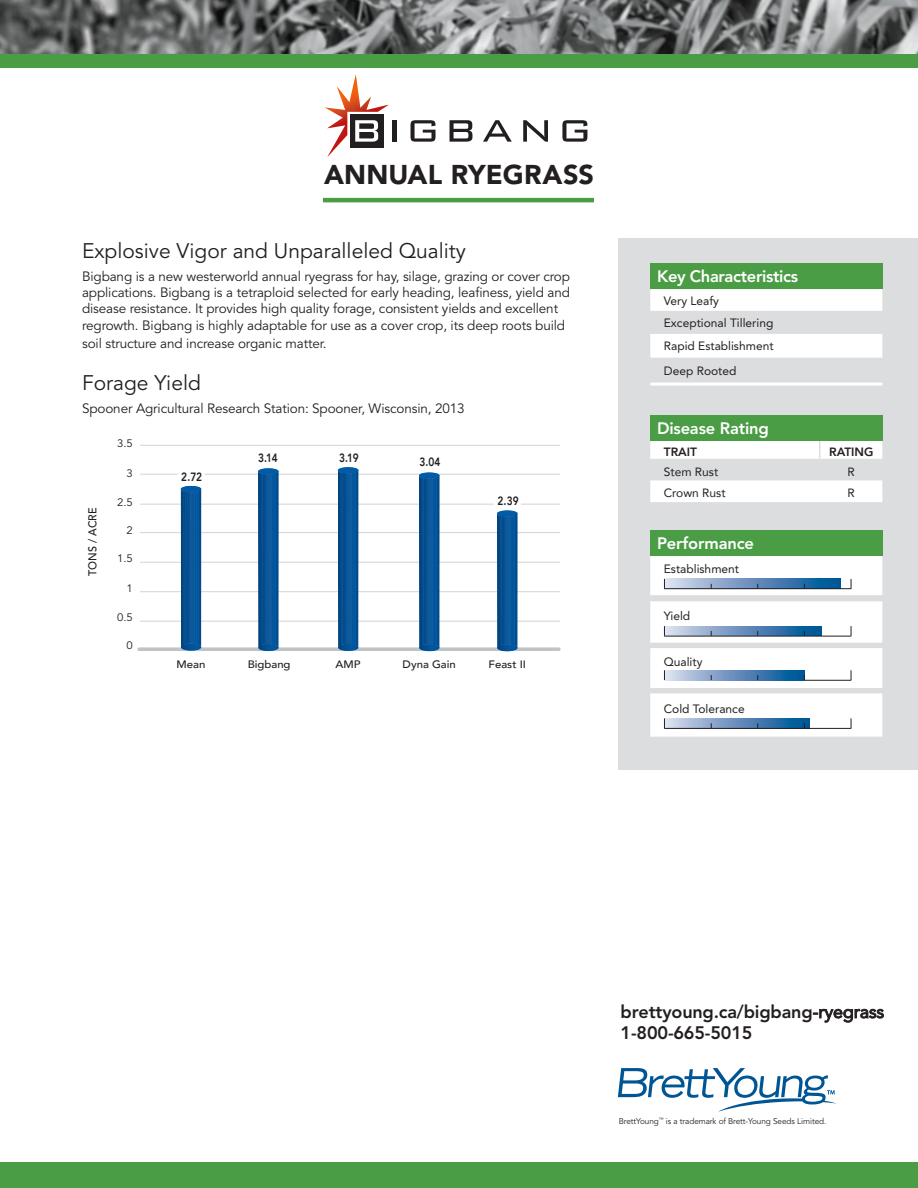
<style>
.page{position:relative;width:918px;height:1188px;background:#fff}
.page>*{position:absolute;margin:0;border:0;box-sizing:border-box;transform-origin:0 0}
.t1{font:900 27px "Avenir LT Std";letter-spacing:.005em;color:#231f20}
.t2{font:21px "Avenir LT Std";color:#231f20}
.t3{font:800 18px/20.9px "Avenir LT Std";letter-spacing:-.01em;color:#231f20}
.t4{font:800 16.5px "Avenir LT Std";letter-spacing:-.01em;color:#fff}
.t5{font:13.5px/16.2px "Avenir LT Std";letter-spacing:-.01em;color:#231f20}
.t6{font:12px/23.4px "Avenir LT Std";color:#231f20}
.t7{font:800 12px "Avenir";color:#231f20;scale:.84 1}
.t8{font:12px "Avenir";color:#231f20}
.t9{font:800 12px "Avenir";color:#231f20}
.t10{font:500 11.4px "Avenir LT Std";color:#231f20;scale:.95 1}
.t11{font:500 10.8px "Avenir";color:#231f20;scale:1.05 1}
.t12{font:10.8px "Avenir LT Std";color:#231f20;scale:1.05 1}
.t13{font:8.25px "Avenir LT Std";letter-spacing:-.01em;color:#231f20}
.s1{font-weight:400}
</style>
<div class="page">
<div style="left:619px;top:238px;width:299px;height:532px;background:#dcdddf"></div>
<svg style="left:650px;top:441px;width:232px;height:61px"></svg>
<svg style="left:650px;top:289px;width:232px;height:69px"></svg>
<hr style="left:650px;top:383px;width:232px;height:3px;background:#fff">
<div style="left:650px;top:530px;width:232px;height:26px;background:#4a9d45"></div>
<div style="left:650px;top:415px;width:232px;height:26px;background:#4a9d45"></div>
<div style="left:650px;top:264px;width:232px;height:25px;background:#4a9d45"></div>
<svg style="left:650px;top:556px;width:232px;height:181px;background:#e1e7ee"></svg>
<svg style="left:139px;top:647px;width:420px;height:4px"></svg>
<hr style="left:140px;top:445px;width:420px;height:1px;background:#d1d2d4">
<hr style="left:140px;top:474px;width:420px;height:1px;background:#d1d2d4">
<hr style="left:140px;top:504px;width:420px;height:1px;background:#d1d2d4">
<hr style="left:140px;top:562px;width:420px;height:1px;background:#d1d2d4">
<hr style="left:140px;top:532px;width:420px;height:1px;background:#d1d2d4">
<hr style="left:140px;top:591px;width:420px;height:1px;background:#d1d2d4">
<hr style="left:140px;top:621px;width:420px;height:1px;background:#d1d2d4">
<div style="left:178px;top:469px;width:26px;height:12px;background:#fff"></div>
<svg style="left:181px;top:486px;width:21px;height:165px;background:#115999"></svg>
<svg style="left:419px;top:472px;width:21px;height:179px;background:#0e5797"></svg>
<div style="left:494px;top:496px;width:26px;height:12px;background:#fff"></div>
<svg style="left:497px;top:510px;width:22px;height:141px;background:#195f9c"></svg>
<svg style="left:338px;top:467px;width:21px;height:184px;background:#0f5898"></svg>
<svg style="left:258px;top:468px;width:22px;height:183px;background:#195f9c"></svg>
<div style="left:0;top:1162px;width:918px;height:26px;background:#4a9d45"></div>
<img style="left:0;top:0;width:918px;height:54px">
<div style="left:0;top:54px;width:918px;height:13px;background:#4a9d45"></div>
<svg style="left:618px;top:1068px;width:218px;height:44px"></svg>
<hr style="left:323px;top:198px;width:271px;height:4px;background:#4a9d45">
<hr style="left:392px;top:120px;width:4px;height:22px;background:#231f20">
<svg style="left:411px;top:120px;width:25px;height:22px"></svg>
<svg style="left:450px;top:120px;width:22px;height:22px"></svg>
<svg style="left:483px;top:120px;width:29px;height:22px"></svg>
<svg style="left:523px;top:120px;width:25px;height:22px"></svg>
<svg style="left:562px;top:120px;width:25px;height:22px"></svg>
<svg style="left:325px;top:74px;width:64px;height:83px"></svg>
<h1 class="t1" style="left:324px;top:158px;width:271px">ANNUAL RYEGRASS</h1>
<h2 class="t2" style="left:82px;top:239px;width:385px">Explosive Vigor and Unparalleled Quality</h2>
<p class="t5" style="left:82px;top:269px;width:489px">Bigbang is a new westerworld annual ryegrass for hay, silage, grazing or cover crop applications. Bigbang is a tetraploid selected for early heading, leafiness, yield and disease resistance. It provides high quality forage, consistent yields and excellent regrowth. Bigbang is highly adaptable for use as a cover crop, its deep roots build</p>
<p class="t5" style="left:82px;top:335px;width:246px">soil structure and increase organic matter.</p>
<h2 class="t2" style="left:82px;top:371px;width:120px">Forage Yield</h2>
<p class="t5" style="left:82px;top:400px;width:384px">Spooner Agricultural Research Station: Spooner, Wisconsin, 2013</p>
<p class="t10" style="left:86px;top:576px;width:73px;rotate:-90deg">TONS / ACRE</p>
<p class="t12" style="left:117px;top:437px;width:17px">3.5</p>
<p class="t12" style="left:127px;top:467px;width:8px">3</p>
<p class="t12" style="left:117px;top:496px;width:17px">2.5</p>
<p class="t12" style="left:127px;top:524px;width:8px">2</p>
<p class="t12" style="left:117px;top:552px;width:17px">1.5</p>
<p class="t12" style="left:127px;top:582px;width:8px">1</p>
<p class="t12" style="left:117px;top:611px;width:17px">0.5</p>
<p class="t12" style="left:127px;top:639px;width:8px">0</p>
<p class="t7" style="left:181px;top:467px;width:26px">2.72</p>
<p class="t7" style="left:258px;top:448px;width:25px">3.14</p>
<p class="t7" style="left:339px;top:448px;width:25px">3.19</p>
<p class="t7" style="left:419px;top:453px;width:27px">3.04</p>
<p class="t7" style="left:497px;top:491px;width:27px">2.39</p>
<p class="t11" style="left:177px;top:655px;width:29px">Mean</p>
<p class="t11" style="left:248px;top:655px;width:42px">Bigbang</p>
<p class="t11" style="left:336px;top:655px;width:25px">AMP</p>
<p class="t11" style="left:403px;top:655px;width:52px">Dyna Gain</p>
<p class="t11" style="left:489px;top:655px;width:37px">Feast II</p>
<p class="t4" style="left:657px;top:267px;width:143px">Key Characteristics</p>
<p class="t6" style="left:664px;top:289px;width:111px">Very Leafy<br>Exceptional Tillering<br>Rapid Establishment<br>Deep Rooted</p>
<p class="t4" style="left:657px;top:419px;width:113px">Disease Rating</p>
<p class="t9" style="left:664px;top:442px;width:35px">TRAIT</p>
<p class="t9" style="left:829px;top:442px;width:46px">RATING</p>
<p class="t8" style="left:664px;top:462px;width:56px">Stem Rust</p>
<p class="t8" style="left:847px;top:462px;width:9px">R</p>
<p class="t8" style="left:664px;top:483px;width:63px">Crown Rust</p>
<p class="t8" style="left:847px;top:483px;width:9px">R</p>
<p class="t4" style="left:657px;top:534px;width:99px">Performance</p>
<p class="t6" style="left:664px;top:557px;width:77px">Establishment</p>
<p class="t6" style="left:664px;top:604px;width:28px">Yield</p>
<p class="t6" style="left:664px;top:650px;width:40px">Quality</p>
<p class="t6" style="left:664px;top:697px;width:82px">Cold Tolerance</p>
<h3 class="t3" style="left:621px;top:1001px;width:265px">brettyoung.ca/bigbang<span class="s1">-ryegrass<br></span>1-800-665-5015</h3>
<p class="t13" style="left:619px;top:1117px;width:209px">BrettYoung<sup>™</sup> is a trademark of Brett-Young Seeds Limited.</p>
</div>
